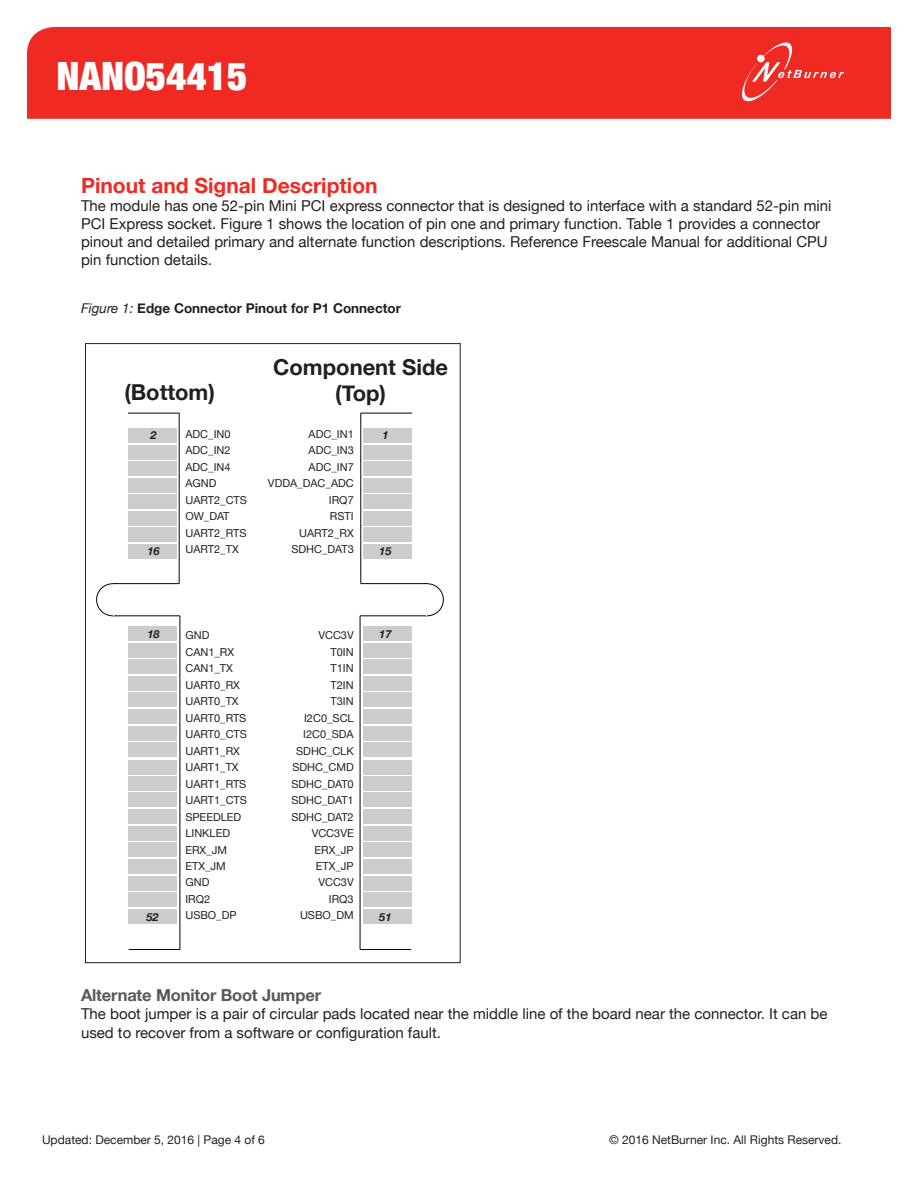
<style>
.page{position:relative;width:918px;height:1188px;background:#fff}
.page>*{position:absolute;margin:0;border:0;box-sizing:border-box;transform-origin:0 0}
.t1{font:900 condensed 39px "Helvetica Neue";color:#fff}
.t2{font:700 21.9px "Helvetica Neue";color:#231f20}
.t3{font:700 21px "Helvetica Neue";color:#ee2a23}
.t4{font:700 16.5px "Helvetica Neue";letter-spacing:-.01em;color:#57585a}
.t5{font:15px/18px "Helvetica Neue";color:#231f20}
.t6{font:700 13.5px "Helvetica Neue";color:#231f20}
.t7{font:12px "Helvetica Neue";color:#231f20}
.t8{font:10.95px/16.5px "Helvetica Neue";color:#231f20;text-align:right}
.t9{font:italic 700 10.95px "Helvetica Neue";color:#231f20}
.s1{font-weight:400;font-style:italic}
</style>
<div class="page">
<div style="left:27px;top:27px;width:864px;height:92px;background:#ee2a23"></div>
<svg style="left:739px;top:39px;width:105px;height:66px;background:#ef3c36"></svg>
<hr style="left:128px;top:413px;width:51px;height:1px;background:#050504">
<hr style="left:179px;top:413px;width:1px;height:171px;background:#050504">
<hr style="left:180px;top:616px;width:1px;height:334px;background:#050504">
<div style="left:128px;top:428px;width:49px;height:14px;background:#cccccb"></div>
<div style="left:128px;top:445px;width:49px;height:14px;background:#cccccb"></div>
<div style="left:128px;top:461px;width:49px;height:14px;background:#cccccb"></div>
<div style="left:128px;top:478px;width:49px;height:14px;background:#cccccb"></div>
<div style="left:128px;top:494px;width:49px;height:14px;background:#cccccb"></div>
<div style="left:128px;top:511px;width:49px;height:14px;background:#cccccb"></div>
<div style="left:128px;top:527px;width:49px;height:15px;background:#cccccb"></div>
<div style="left:128px;top:544px;width:49px;height:14px;background:#cccccb"></div>
<div style="left:129px;top:627px;width:48px;height:14px;background:#cccccb"></div>
<div style="left:129px;top:643px;width:48px;height:15px;background:#cccccb"></div>
<div style="left:129px;top:659px;width:48px;height:15px;background:#cccccb"></div>
<div style="left:129px;top:676px;width:48px;height:15px;background:#cccccb"></div>
<div style="left:129px;top:693px;width:48px;height:14px;background:#cccccb"></div>
<div style="left:129px;top:709px;width:48px;height:15px;background:#cccccb"></div>
<div style="left:129px;top:726px;width:48px;height:14px;background:#cccccb"></div>
<div style="left:129px;top:743px;width:48px;height:14px;background:#cccccb"></div>
<div style="left:129px;top:760px;width:48px;height:14px;background:#cccccb"></div>
<div style="left:129px;top:777px;width:48px;height:14px;background:#cccccb"></div>
<div style="left:129px;top:793px;width:48px;height:14px;background:#cccccb"></div>
<div style="left:129px;top:810px;width:48px;height:14px;background:#cccccb"></div>
<div style="left:129px;top:826px;width:48px;height:14px;background:#cccccb"></div>
<div style="left:129px;top:843px;width:48px;height:14px;background:#cccccb"></div>
<div style="left:129px;top:859px;width:48px;height:15px;background:#cccccb"></div>
<div style="left:129px;top:876px;width:48px;height:14px;background:#cccccb"></div>
<div style="left:129px;top:893px;width:48px;height:14px;background:#cccccb"></div>
<div style="left:129px;top:909px;width:48px;height:15px;background:#cccccb"></div>
<hr style="left:129px;top:949px;width:51px;height:1px;background:#050504">
<div style="left:96px;top:583px;width:33px;height:33px;border:1px solid #050504;border-radius:50%"></div>
<div style="left:113px;top:584px;width:20px;height:31px;background:#fff"></div>
<hr style="left:113px;top:583px;width:66px;height:1px;background:#050504">
<hr style="left:114px;top:615px;width:66px;height:1px;background:#050504">
<hr style="left:361px;top:413px;width:51px;height:1px;background:#050504">
<hr style="left:360px;top:413px;width:1px;height:171px;background:#050504">
<hr style="left:360px;top:616px;width:1px;height:334px;background:#050504">
<div style="left:363px;top:428px;width:49px;height:14px;background:#cccccb"></div>
<div style="left:363px;top:445px;width:49px;height:14px;background:#cccccb"></div>
<div style="left:363px;top:461px;width:49px;height:14px;background:#cccccb"></div>
<div style="left:363px;top:478px;width:49px;height:14px;background:#cccccb"></div>
<div style="left:363px;top:494px;width:49px;height:14px;background:#cccccb"></div>
<div style="left:363px;top:511px;width:49px;height:14px;background:#cccccb"></div>
<div style="left:363px;top:527px;width:49px;height:15px;background:#cccccb"></div>
<div style="left:363px;top:544px;width:49px;height:14px;background:#cccccb"></div>
<div style="left:363px;top:627px;width:48px;height:14px;background:#cccccb"></div>
<div style="left:363px;top:643px;width:48px;height:15px;background:#cccccb"></div>
<div style="left:363px;top:659px;width:48px;height:15px;background:#cccccb"></div>
<div style="left:363px;top:676px;width:48px;height:15px;background:#cccccb"></div>
<div style="left:363px;top:693px;width:48px;height:14px;background:#cccccb"></div>
<div style="left:363px;top:709px;width:48px;height:15px;background:#cccccb"></div>
<div style="left:363px;top:726px;width:48px;height:14px;background:#cccccb"></div>
<div style="left:363px;top:743px;width:48px;height:14px;background:#cccccb"></div>
<div style="left:363px;top:760px;width:48px;height:14px;background:#cccccb"></div>
<div style="left:363px;top:777px;width:48px;height:14px;background:#cccccb"></div>
<div style="left:363px;top:793px;width:48px;height:14px;background:#cccccb"></div>
<div style="left:363px;top:810px;width:48px;height:14px;background:#cccccb"></div>
<div style="left:363px;top:826px;width:48px;height:14px;background:#cccccb"></div>
<div style="left:363px;top:843px;width:48px;height:14px;background:#cccccb"></div>
<div style="left:363px;top:859px;width:48px;height:15px;background:#cccccb"></div>
<div style="left:363px;top:876px;width:48px;height:14px;background:#cccccb"></div>
<div style="left:363px;top:893px;width:48px;height:14px;background:#cccccb"></div>
<div style="left:363px;top:909px;width:48px;height:15px;background:#cccccb"></div>
<hr style="left:360px;top:949px;width:51px;height:1px;background:#050504">
<div style="left:411px;top:583px;width:33px;height:33px;border:1px solid #050504;border-radius:50%"></div>
<div style="left:407px;top:584px;width:20px;height:31px;background:#fff"></div>
<hr style="left:361px;top:583px;width:66px;height:1px;background:#050504">
<hr style="left:360px;top:615px;width:66px;height:1px;background:#050504">
<h1 class="t1" style="left:56px;top:52px;width:192px">NANO54415</h1>
<h3 class="t3" style="left:81px;top:173px;width:298px">Pinout and Signal Description</h3>
<p class="t5" style="left:81px;top:197px;width:752px">The module has one 52-pin Mini PCI express connector that is designed to interface with a standard 52-pin mini PCI Express socket. Figure 1 shows the location of pin one and primary function. Table 1 provides a connector pinout and detailed primary and alternate function descriptions. Reference Freescale Manual for additional CPU pin function details.</p>
<p class="t6" style="left:81px;top:300px;width:322px"><span class="s1">Figure 1:</span> Edge Connector Pinout for P1 Connector</p>
<h2 class="t2" style="left:273px;top:354px;width:176px">Component Side</h2>
<h2 class="t2" style="left:124px;top:379px;width:92px">(Bottom)</h2>
<h2 class="t2" style="left:335px;top:380px;width:52px">(Top)</h2>
<p class="t8" style="left:185px;top:426px;width:63px;text-align:left">ADC_IN0<br>ADC_IN2<br>ADC_IN4<br>AGND<br>UART2_CTS<br>OW_DAT<br>UART2_RTS<br>UART2_TX</p>
<p class="t8" style="left:268px;top:426px;width:87px">ADC_IN1<br>ADC_IN3<br>ADC_IN7<br>VDDA_DAC_ADC<br>IRQ7<br>RSTI<br>UART2_RX<br>SDHC_DAT3</p>
<p class="t9" style="left:151px;top:428px;width:8px">2</p>
<p class="t9" style="left:382px;top:428px;width:8px">1</p>
<p class="t9" style="left:147px;top:544px;width:14px">16</p>
<p class="t9" style="left:379px;top:544px;width:14px">15</p>
<p class="t9" style="left:147px;top:627px;width:14px">18</p>
<p class="t9" style="left:379px;top:627px;width:14px">17</p>
<p class="t8" style="left:185px;top:627px;width:63px;text-align:left">GND<br>CAN1_RX<br>CAN1_TX<br>UART0_RX<br>UART0_TX<br>UART0_RTS<br>UART0_CTS<br>UART1_RX<br>UART1_TX<br>UART1_RTS<br>UART1_CTS<br>SPEEDLED<br>LINKLED<br>ERX_JM<br>ETX_JM<br>GND<br>IRQ2<br>USBO_DP</p>
<p class="t8" style="left:291px;top:627px;width:64px">VCC3V<br>T0IN<br>T1IN<br>T2IN<br>T3IN<br>I2C0_SCL<br>I2C0_SDA<br>SDHC_CLK<br>SDHC_CMD<br>SDHC_DAT0<br>SDHC_DAT1<br>SDHC_DAT2<br>VCC3VE<br>ERX_JP<br>ETX_JP<br>VCC3V<br>IRQ3<br>USBO_DM</p>
<p class="t9" style="left:146px;top:910px;width:14px">52</p>
<p class="t9" style="left:379px;top:910px;width:14px">51</p>
<p class="t4" style="left:81px;top:984px;width:242px">Alternate Monitor Boot Jumper</p>
<p class="t5" style="left:81px;top:1003px;width:748px;line-height:19.8px">The boot jumper is a pair of circular pads located near the middle line of the board near the connector. It can be used to recover from a software or configuration fault.</p>
<p class="t7" style="left:42px;top:1132px;width:224px">Updated: December 5, 2016 | Page 4 of 6</p>
<p class="t7" style="left:609px;top:1132px;width:234px">© 2016 NetBurner Inc. All Rights Reserved.</p>
</div>
